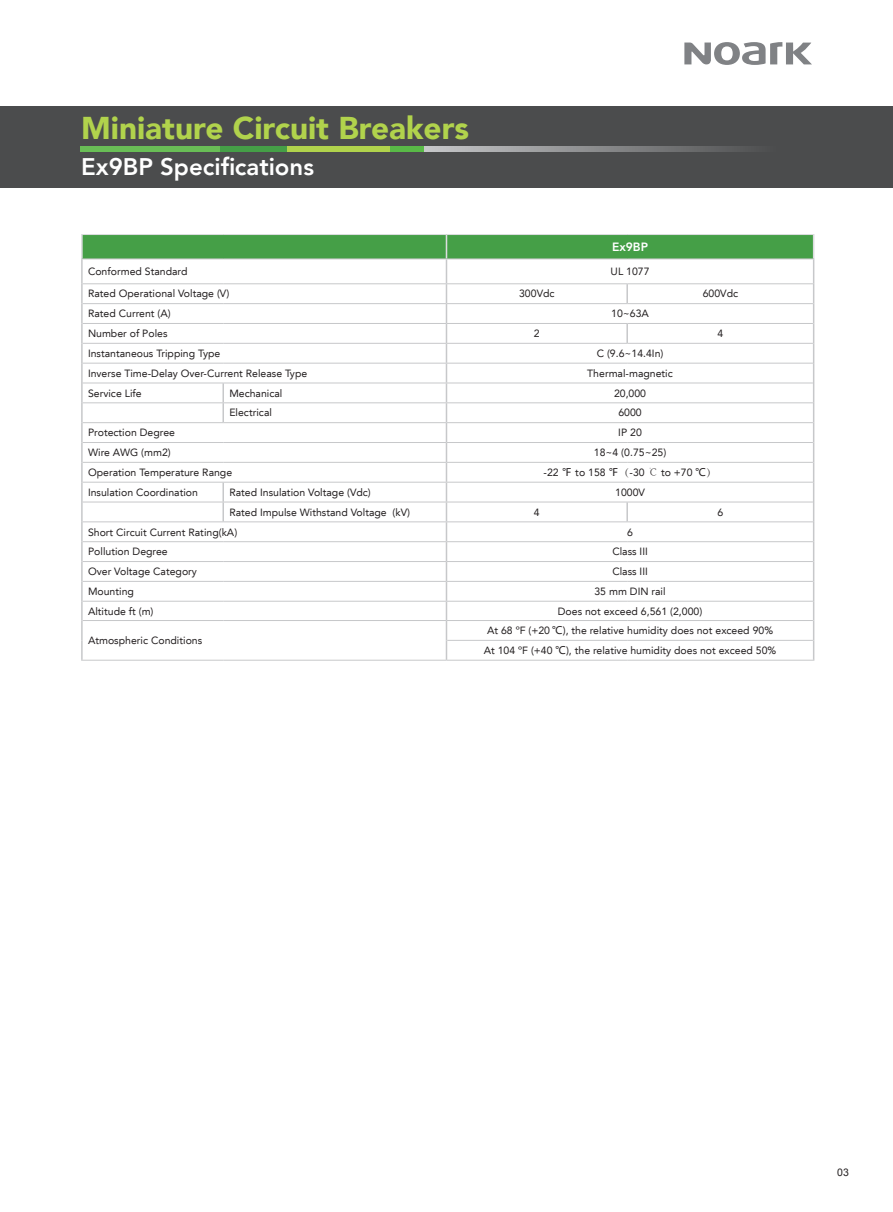
<style>
.page{position:relative;width:893px;height:1212px;background:#fff}
.page>*{position:absolute;margin:0;border:0;box-sizing:border-box;transform-origin:0 0}
._1_0{font:900 31.5px "Avenir LT";color:#b1d34c}
._2_0{font:800 24px "Avenir LT";color:#fff}
.t1{font:800 12px "Avenir LT";color:#fff}
.t2{font:10.5px "Avenir LT";color:#231f20}
.t3{font:10.5px "Arial";color:#231f20}
.s1{font-family:"Microsoft Ya Hei"}
.s2{font-family:"Adobe Song Std";font-weight:300}
</style>
<div class="page">
<div style="left:0;top:107px;width:893px;height:81px;background:#4b4c4d"></div>
<svg style="left:684px;top:42px;width:128px;height:23px"></svg>
<div style="left:81px;top:146px;width:139px;height:6px;background:#69be56"></div>
<div style="left:220px;top:146px;width:68px;height:6px;background:#459f47"></div>
<div style="left:287px;top:146px;width:103px;height:6px;background:#b1d34c"></div>
<div style="left:390px;top:146px;width:35px;height:6px;background:#59ba47"></div>
<svg style="left:425px;top:146px;width:323px;height:6px;background:#8e8f90"></svg>
<hr style="left:446px;top:234px;width:181px;height:1px;background:#dcdddf">
<hr style="left:627px;top:234px;width:187px;height:1px;background:#dcdddf">
<hr style="left:81px;top:234px;width:142px;height:1px;background:#dcdddf">
<hr style="left:223px;top:234px;width:223px;height:1px;background:#dcdddf">
<svg style="left:81px;top:235px;width:733px;height:425px"></svg>
<hr style="left:81px;top:259px;width:142px;height:1px;background:#c7c8ca">
<hr style="left:223px;top:259px;width:223px;height:1px;background:#c7c8ca">
<hr style="left:446px;top:259px;width:181px;height:1px;background:#c7c8ca">
<hr style="left:627px;top:259px;width:187px;height:1px;background:#c7c8ca">
<hr style="left:83px;top:283px;width:140px;height:1px;background:#c7c8ca">
<hr style="left:223px;top:283px;width:223px;height:1px;background:#c7c8ca">
<hr style="left:446px;top:283px;width:181px;height:1px;background:#c7c8ca">
<hr style="left:627px;top:283px;width:186px;height:1px;background:#c7c8ca">
<hr style="left:83px;top:303px;width:140px;height:1px;background:#c7c8ca">
<hr style="left:223px;top:303px;width:223px;height:1px;background:#c7c8ca">
<hr style="left:446px;top:303px;width:181px;height:1px;background:#c7c8ca">
<hr style="left:627px;top:303px;width:186px;height:1px;background:#c7c8ca">
<hr style="left:83px;top:323px;width:140px;height:1px;background:#c7c8ca">
<hr style="left:223px;top:323px;width:223px;height:1px;background:#c7c8ca">
<hr style="left:446px;top:323px;width:181px;height:1px;background:#c7c8ca">
<hr style="left:627px;top:323px;width:186px;height:1px;background:#c7c8ca">
<hr style="left:83px;top:343px;width:140px;height:1px;background:#c7c8ca">
<hr style="left:223px;top:343px;width:223px;height:1px;background:#c7c8ca">
<hr style="left:446px;top:343px;width:181px;height:1px;background:#c7c8ca">
<hr style="left:627px;top:343px;width:186px;height:1px;background:#c7c8ca">
<hr style="left:83px;top:363px;width:140px;height:1px;background:#c7c8ca">
<hr style="left:223px;top:363px;width:223px;height:1px;background:#c7c8ca">
<hr style="left:446px;top:363px;width:181px;height:1px;background:#c7c8ca">
<hr style="left:627px;top:363px;width:186px;height:1px;background:#c7c8ca">
<hr style="left:446px;top:462px;width:181px;height:1px;background:#c7c8ca">
<hr style="left:627px;top:462px;width:186px;height:1px;background:#c7c8ca">
<hr style="left:83px;top:502px;width:140px;height:1px;background:#c7c8ca">
<hr style="left:83px;top:521px;width:140px;height:1px;background:#c7c8ca">
<hr style="left:223px;top:521px;width:223px;height:1px;background:#c7c8ca">
<hr style="left:446px;top:561px;width:181px;height:1px;background:#c7c8ca">
<hr style="left:627px;top:561px;width:186px;height:1px;background:#c7c8ca">
<hr style="left:446px;top:581px;width:181px;height:1px;background:#c7c8ca">
<hr style="left:627px;top:581px;width:186px;height:1px;background:#c7c8ca">
<hr style="left:446px;top:601px;width:181px;height:1px;background:#c7c8ca">
<hr style="left:627px;top:601px;width:186px;height:1px;background:#c7c8ca">
<hr style="left:446px;top:620px;width:181px;height:1px;background:#c7c8ca">
<hr style="left:627px;top:620px;width:186px;height:1px;background:#c7c8ca">
<hr style="left:447px;top:640px;width:180px;height:1px;background:#c7c8ca">
<hr style="left:627px;top:640px;width:186px;height:1px;background:#c7c8ca">
<hr style="left:446px;top:660px;width:181px;height:1px;background:#c7c8ca">
<hr style="left:627px;top:660px;width:187px;height:1px;background:#c7c8ca">
<hr style="left:83px;top:383px;width:140px;height:1px;background:#c7c8ca">
<hr style="left:223px;top:383px;width:223px;height:1px;background:#c7c8ca">
<hr style="left:83px;top:402px;width:140px;height:1px;background:#c7c8ca">
<hr style="left:223px;top:402px;width:223px;height:1px;background:#c7c8ca">
<hr style="left:83px;top:422px;width:140px;height:1px;background:#c7c8ca">
<hr style="left:223px;top:422px;width:223px;height:1px;background:#c7c8ca">
<hr style="left:83px;top:442px;width:140px;height:1px;background:#c7c8ca">
<hr style="left:223px;top:442px;width:223px;height:1px;background:#c7c8ca">
<hr style="left:223px;top:482px;width:223px;height:1px;background:#c7c8ca">
<hr style="left:223px;top:502px;width:223px;height:1px;background:#c7c8ca">
<hr style="left:446px;top:383px;width:181px;height:1px;background:#c7c8ca">
<hr style="left:627px;top:383px;width:186px;height:1px;background:#c7c8ca">
<hr style="left:446px;top:402px;width:181px;height:1px;background:#c7c8ca">
<hr style="left:627px;top:402px;width:186px;height:1px;background:#c7c8ca">
<hr style="left:83px;top:462px;width:140px;height:1px;background:#c7c8ca">
<hr style="left:223px;top:462px;width:223px;height:1px;background:#c7c8ca">
<hr style="left:83px;top:482px;width:140px;height:1px;background:#c7c8ca">
<hr style="left:446px;top:422px;width:181px;height:1px;background:#c7c8ca">
<hr style="left:627px;top:422px;width:186px;height:1px;background:#c7c8ca">
<hr style="left:446px;top:442px;width:181px;height:1px;background:#c7c8ca">
<hr style="left:627px;top:442px;width:186px;height:1px;background:#c7c8ca">
<hr style="left:83px;top:541px;width:140px;height:1px;background:#c7c8ca">
<hr style="left:223px;top:541px;width:223px;height:1px;background:#c7c8ca">
<hr style="left:446px;top:482px;width:181px;height:1px;background:#c7c8ca">
<hr style="left:627px;top:482px;width:186px;height:1px;background:#c7c8ca">
<hr style="left:83px;top:561px;width:140px;height:1px;background:#c7c8ca">
<hr style="left:223px;top:561px;width:223px;height:1px;background:#c7c8ca">
<hr style="left:83px;top:581px;width:140px;height:1px;background:#c7c8ca">
<hr style="left:223px;top:581px;width:223px;height:1px;background:#c7c8ca">
<hr style="left:83px;top:601px;width:140px;height:1px;background:#c7c8ca">
<hr style="left:223px;top:601px;width:223px;height:1px;background:#c7c8ca">
<hr style="left:83px;top:620px;width:140px;height:1px;background:#c7c8ca">
<hr style="left:223px;top:620px;width:223px;height:1px;background:#c7c8ca">
<hr style="left:81px;top:660px;width:142px;height:1px;background:#c7c8ca">
<hr style="left:223px;top:660px;width:223px;height:1px;background:#c7c8ca">
<hr style="left:446px;top:502px;width:181px;height:1px;background:#c7c8ca">
<hr style="left:627px;top:502px;width:186px;height:1px;background:#c7c8ca">
<hr style="left:446px;top:521px;width:181px;height:1px;background:#c7c8ca">
<hr style="left:627px;top:521px;width:186px;height:1px;background:#c7c8ca">
<hr style="left:446px;top:541px;width:181px;height:1px;background:#c7c8ca">
<hr style="left:627px;top:541px;width:186px;height:1px;background:#c7c8ca">
<p class="_1_0" style="left:81px;top:109px;width:389px">Miniature Circuit Breakers</p>
<p class="_2_0" style="left:81px;top:152px;width:234px">Ex9BP Specifications</p>
<p class="t1" style="left:612px;top:240px;width:37px">Ex9BP</p>
<p class="t2" style="left:88px;top:265px;width:101px">Conformed Standard</p>
<p class="t2" style="left:611px;top:265px;width:40px">UL 1077</p>
<p class="t2" style="left:88px;top:288px;width:143px">Rated Operational Voltage (V)</p>
<p class="t2" style="left:519px;top:288px;width:37px">300Vdc</p>
<p class="t2" style="left:703px;top:288px;width:37px">600Vdc</p>
<p class="t2" style="left:88px;top:307px;width:84px">Rated Current (A)</p>
<p class="t2" style="left:611px;top:307px;width:39px">10~63A</p>
<p class="t2" style="left:88px;top:327px;width:81px">Number of Poles</p>
<p class="t2" style="left:534px;top:327px;width:7px">2</p>
<p class="t2" style="left:717px;top:327px;width:7px">4</p>
<p class="t2" style="left:88px;top:347px;width:134px">Instantaneous Tripping Type</p>
<p class="t2" style="left:597px;top:347px;width:68px">C (9.6~14.4In)</p>
<p class="t2" style="left:88px;top:367px;width:221px">Inverse Time-Delay Over-Current Release Type</p>
<p class="t2" style="left:587px;top:367px;width:87px">Thermal-magnetic</p>
<p class="t2" style="left:88px;top:387px;width:55px">Service Life</p>
<p class="t2" style="left:229px;top:387px;width:55px">Mechanical</p>
<p class="t2" style="left:614px;top:387px;width:34px">20,000</p>
<p class="t2" style="left:229px;top:407px;width:44px">Electrical</p>
<p class="t2" style="left:618px;top:407px;width:25px">6000</p>
<p class="t2" style="left:88px;top:426px;width:88px">Protection Degree</p>
<p class="t2" style="left:618px;top:426px;width:25px">IP 20</p>
<p class="t2" style="left:88px;top:446px;width:84px">Wire AWG (mm2)</p>
<p class="t2" style="left:594px;top:446px;width:74px">18~4 (0.75~25)</p>
<p class="t2" style="left:88px;top:466px;width:146px">Operation Temperature Range</p>
<p class="t2" style="left:544px;top:466px;width:174px">-22 <span class="s1">℉</span> to 158 <span class="s1">℉</span><span class="s2">（</span>-30 <span class="s2">℃</span> to +70 <span class="s1">℃</span><span class="s2">）</span></p>
<p class="t2" style="left:88px;top:486px;width:111px">Insulation Coordination</p>
<p class="t2" style="left:229px;top:486px;width:143px">Rated Insulation Voltage (Vdc)</p>
<p class="t2" style="left:615px;top:486px;width:31px">1000V</p>
<p class="t2" style="left:229px;top:506px;width:182px">Rated Impulse Withstand Voltage (kV)</p>
<p class="t2" style="left:534px;top:506px;width:7px">4</p>
<p class="t2" style="left:717px;top:506px;width:7px">6</p>
<p class="t2" style="left:88px;top:526px;width:151px">Short Circuit Current Rating(kA)</p>
<p class="t2" style="left:627px;top:526px;width:7px">6</p>
<p class="t2" style="left:88px;top:546px;width:81px">Pollution Degree</p>
<p class="t2" style="left:612px;top:546px;width:37px">Class III</p>
<p class="t2" style="left:88px;top:565px;width:110px">Over Voltage Category</p>
<p class="t2" style="left:612px;top:565px;width:37px">Class III</p>
<p class="t2" style="left:88px;top:585px;width:47px">Mounting</p>
<p class="t2" style="left:594px;top:585px;width:73px">35 mm DIN rail</p>
<p class="t2" style="left:88px;top:605px;width:67px">Altitude ft (m)</p>
<p class="t2" style="left:558px;top:605px;width:146px">Does not exceed 6,561 (2,000)</p>
<p class="t2" style="left:88px;top:634px;width:116px">Atmospheric Conditions</p>
<p class="t2" style="left:487px;top:624px;width:287px">At 68 ºF (+20 <span class="s1">℃</span>), the relative humidity does not exceed 90%</p>
<p class="t2" style="left:484px;top:644px;width:294px">At 104 ºF (+40 <span class="s1">℃</span>), the relative humidity does not exceed 50%</p>
<p class="t3" style="left:837px;top:1166px;width:13px">03</p>
</div>
